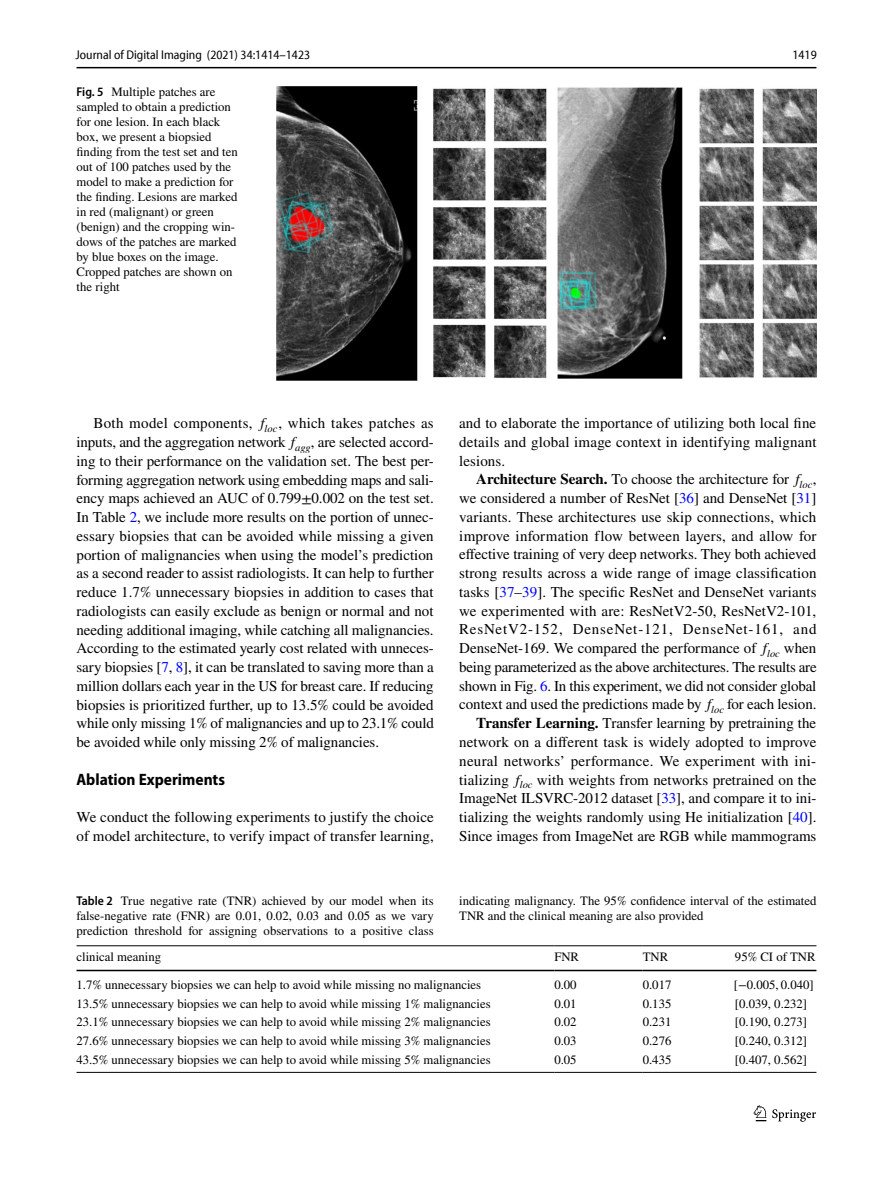
<style>
.page{position:relative;width:893px;height:1187px;background:#fff}
.page>*{position:absolute;margin:0;border:0;box-sizing:border-box;transform-origin:0 0}
.t1{font:700 semi-condensed 16.5px "Myriad Pro";color:#000}
.t2{font:15px/18.8px "STIX";letter-spacing:.005em;color:#000;text-align:justify}
.t3{font:12.75px/15px "STIX";color:#000}
.t4{font:semi-condensed 12.75px "Myriad Pro Unic";color:#000}
.t5{font:12.75px "STIX General Regular 12";color:#000}
.s1{font-family:"Myriad Pro";font-weight:600;font-stretch:semi-condensed}
.s2{font-family:"STIX General Italic 33"}
.s3{font-family:"STIX General Italic 34"}
.s4{color:#00f}
.s5{font-weight:700}
.s6{font-family:"STIX General Italic 35"}
.s7{font-family:"STIX General Italic 36"}
.s8{font-family:"STIX General Italic 37"}
.s9{font-family:"STIX General Italic 38"}
.s10{font-family:"STIX Math Regular 21"}
</style>
<div class="page">
<hr style="left:77px;top:67px;width:739px;height:1px;background:#000">
<img style="left:276px;top:87px;width:540px;height:293px">
<hr style="left:77px;top:945px;width:477px;height:1px;background:#000">
<hr style="left:77px;top:969px;width:477px;height:2px;background:#000">
<hr style="left:554px;top:945px;width:89px;height:1px;background:#000">
<hr style="left:554px;top:969px;width:89px;height:2px;background:#000">
<hr style="left:643px;top:945px;width:92px;height:1px;background:#000">
<hr style="left:643px;top:969px;width:92px;height:2px;background:#000">
<hr style="left:735px;top:945px;width:81px;height:1px;background:#000">
<hr style="left:735px;top:969px;width:81px;height:2px;background:#000">
<hr style="left:77px;top:1071px;width:477px;height:1px;background:#000">
<hr style="left:554px;top:1071px;width:89px;height:1px;background:#000">
<hr style="left:643px;top:1071px;width:92px;height:1px;background:#000">
<hr style="left:735px;top:1071px;width:81px;height:1px;background:#000">
<svg style="left:753px;top:1105px;width:13px;height:16px"></svg>
<svg style="left:772px;top:1109px;width:44px;height:12px"></svg>
<p class="t4" style="left:76px;top:50px;width:236px">Journal of Digital Imaging (2021) 34:1414–1423</p>
<p class="t4" style="left:792px;top:50px;width:26px">1419</p>
<p class="t3" style="left:77px;top:85px;width:163px"><span class="s1">Fig. 5</span> Multiple patches are sampled to obtain a prediction for one lesion. In each black box, we present a biopsied finding from the test set and ten out of 100 patches used by the model to make a prediction for the finding. Lesions are marked in red (malignant) or green (benign) and the cropping win&shy;dows of the patches are marked by blue boxes on the image.<br>Cropped patches are shown on the right</p>
<p class="t2" style="left:77px;top:415px;width:359px;text-indent:17px">Both model components, <span class="s2">f</span><sub>loc</sub>, which takes patches as inputs, and the aggregation network <span class="s3">f</span><sub>agg</sub>, are selected accord&shy;ing to their performance on the validation set. The best per&shy;forming aggregation network using embedding maps and sali&shy;ency maps achieved an AUC of 0.799±0.002 on the test set.<br>In Table <span class="s4">2</span>, we include more results on the portion of unnec&shy;essary biopsies that can be avoided while missing a given portion of malignancies when using the model’s prediction as a second reader to assist radiologists. It can help to further reduce 1.7% unnecessary biopsies in addition to cases that radiologists can easily exclude as benign or normal and not needing additional imaging, while catching all malignancies.<br>According to the estimated yearly cost related with unneces&shy;sary biopsies [<span class="s4">7</span>, <span class="s4">8</span>], it can be translated to saving more than a million dollars each year in the US for breast care. If reducing biopsies is prioritized further, up to 13.5% could be avoided while only missing 1% of malignancies and up to 23.1% could be avoided while only missing 2% of malignancies.</p>
<p class="t1" style="left:77px;top:770px;width:150px">Ablation Experiments</p>
<p class="t2" style="left:77px;top:808px;width:359px">We conduct the following experiments to justify the choice of model architecture, to verify impact of transfer learning,</p>
<p class="t2" style="left:459px;top:414px;width:359px">and to elaborate the importance of utilizing both local fine details and global image context in identifying malignant lesions.</p>
<p class="t2" style="left:459px;top:471px;width:359px;text-align:right"><span class="s5">Architecture Search.</span> To choose the architecture for <span class="s6">f</span><sub>loc</sub>, we considered a number of ResNet [<span class="s4">36</span>] and DenseNet [<span class="s4">31</span>] variants. These architectures use skip connections, which improve information flow between layers, and allow for effective training of very deep networks. They both achieved strong results across a wide range of image classification tasks [<span class="s4">37</span>–<span class="s4">39</span>]. The specific ResNet and DenseNet variants we experimented with are: ResNetV2-50, ResNetV2-101, ResNetV2-152, DenseNet-121, DenseNet-161, and DenseNet-169. We compared the performance of <span class="s7">f</span><sub>loc</sub> when being parameterized as the above architectures. The results are shown in Fig. <span class="s4">6</span>. In this experiment, we did not consider global context and used the predictions made by <span class="s8">f</span><sub>loc</sub> for each lesion.<br><span class="s5">Transfer Learning.</span> Transfer learning by pretraining the network on a different task is widely adopted to improve neural networks’ performance. We experiment with ini&shy;tializing <span class="s9">f</span><sub>loc</sub> with weights from networks pretrained on the ImageNet ILSVRC-2012 dataset [<span class="s4">33</span>], and compare it to ini&shy;tializing the weights randomly using He initialization [<span class="s4">40</span>].<br>Since images from ImageNet are RGB while mammograms</p>
<p class="t3" style="left:77px;top:894px;width:359px;text-align:justify"><span class="s1">Table 2</span> True negative rate (TNR) achieved by our model when its false-negative rate (FNR) are 0.01, 0.02, 0.03 and 0.05 as we vary prediction threshold for assigning observations to a positive class</p>
<p class="t3" style="left:459px;top:894px;width:359px">indicating malignancy. The 95% confidence interval of the estimated<br>TNR and the clinical meaning are also provided</p>
<p class="t3" style="left:77px;top:949px;width:86px">clinical meaning</p>
<p class="t3" style="left:554px;top:949px;width:26px">FNR</p>
<p class="t3" style="left:643px;top:949px;width:27px">TNR</p>
<p class="t3" style="left:735px;top:949px;width:82px">95% CI of TNR</p>
<p class="t3" style="left:77px;top:977px;width:406px">1.7% unnecessary biopsies we can help to avoid while missing no malignancies</p>
<p class="t3" style="left:554px;top:977px;width:24px">0.00</p>
<p class="t3" style="left:643px;top:977px;width:30px">0.017</p>
<p class="t5" style="left:734px;top:980px;width:81px"><span class="s10">[−</span>0.005, 0.040<span class="s10">]</span></p>
<p class="t3" style="left:77px;top:996px;width:416px">13.5% unnecessary biopsies we can help to avoid while missing 1% malignancies</p>
<p class="t3" style="left:554px;top:996px;width:24px">0.01</p>
<p class="t3" style="left:643px;top:996px;width:30px">0.135</p>
<p class="t3" style="left:735px;top:996px;width:74px">[0.039, 0.232]</p>
<p class="t3" style="left:77px;top:1015px;width:416px">23.1% unnecessary biopsies we can help to avoid while missing 2% malignancies</p>
<p class="t3" style="left:554px;top:1015px;width:24px">0.02</p>
<p class="t3" style="left:643px;top:1015px;width:30px">0.231</p>
<p class="t3" style="left:735px;top:1015px;width:74px">[0.190, 0.273]</p>
<p class="t3" style="left:77px;top:1033px;width:416px">27.6% unnecessary biopsies we can help to avoid while missing 3% malignancies</p>
<p class="t3" style="left:554px;top:1033px;width:24px">0.03</p>
<p class="t3" style="left:643px;top:1033px;width:30px">0.276</p>
<p class="t3" style="left:735px;top:1033px;width:74px">[0.240, 0.312]</p>
<p class="t3" style="left:77px;top:1052px;width:416px">43.5% unnecessary biopsies we can help to avoid while missing 5% malignancies</p>
<p class="t3" style="left:554px;top:1052px;width:24px">0.05</p>
<p class="t3" style="left:643px;top:1052px;width:30px">0.435</p>
<p class="t3" style="left:735px;top:1052px;width:74px">[0.407, 0.562]</p>
</div>
